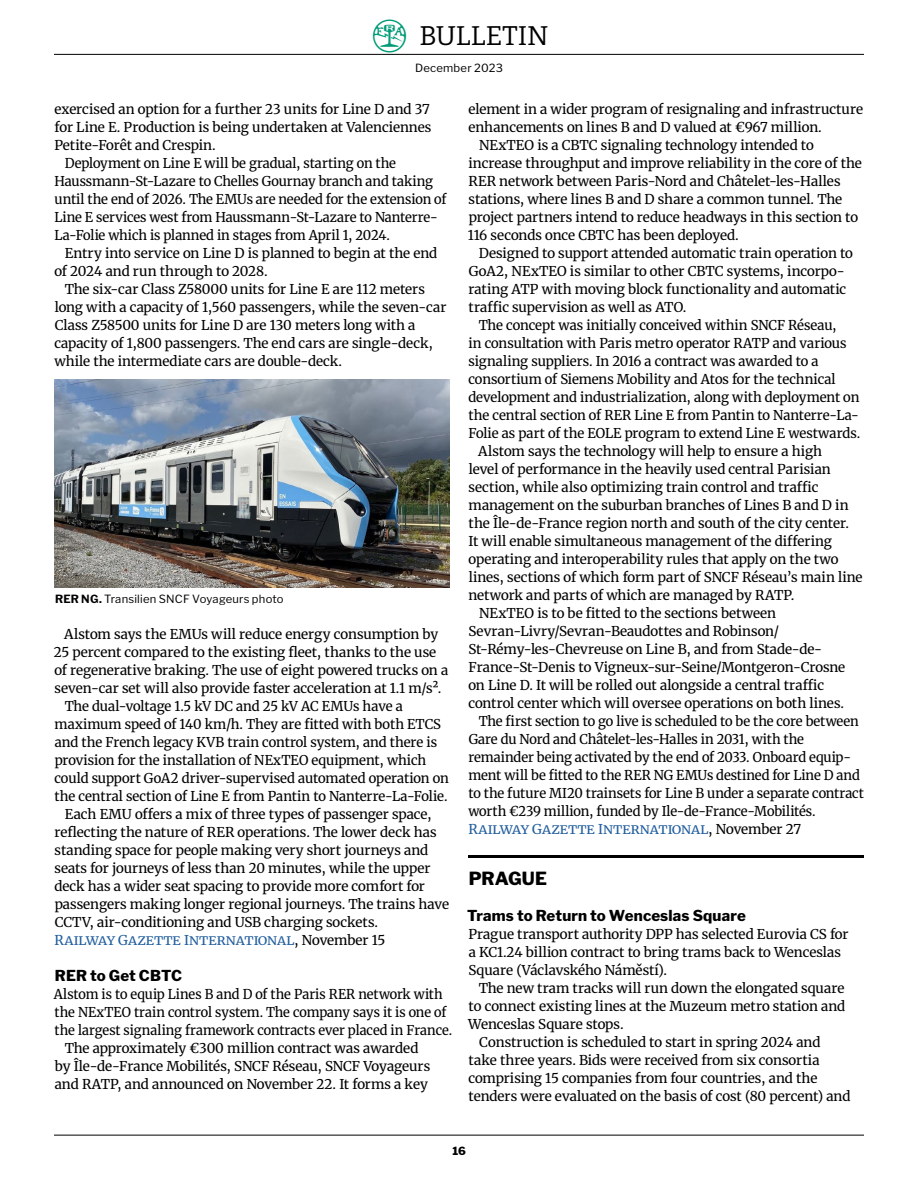
<style>
.page{position:relative;width:918px;height:1188px;background:#fff}
.page>*{position:absolute;margin:0;border:0;box-sizing:border-box;transform-origin:0 0}
.t1{font:27px "Bitter";color:#000}
.t2{font:800 18px "Libre Franklin";color:#000}
.t3{font:800 15px "Libre Franklin";letter-spacing:.01em;color:#000}
.t4{font:13.5px/18px "Merriweather";letter-spacing:-.005em;color:#000}
.t5{font:13.5px "Merriweather";letter-spacing:-.005em;color:#000;scale:.96 1}
.t6{font:13.5px "Merriweather";letter-spacing:.04em;color:#215e9e}
.t7{font:11.25px "Libre Franklin";letter-spacing:.02em;color:#000}
.t8{font:800 11.25px "Libre Franklin";color:#000}
.s1{font-family:"Just Headlights";font-size:33px;color:#009b77}
.s2{color:#000}
.s3{font-weight:700}
</style>
<div class="page">
<hr style="left:54px;top:1135px;width:810px;height:1px;background:#000">
<hr style="left:54px;top:54px;width:810px;height:1px;background:#000">
<hr style="left:468px;top:855px;width:396px;height:3px;background:#000">
<img style="left:54px;top:379px;width:396px;height:208px">
<h1 class="t1" style="left:373px;top:18px;width:177px"><span class="s1">E</span> BULLETIN</h1>
<p class="t7" style="left:415px;top:59px;width:90px">December 2023</p>
<p class="t4" style="left:54px;top:99px;width:377px">exercised an option for a further 23 units for Line D and 37</p>
<p class="t4" style="left:55px;top:117px;width:378px">for Line E. Production is being undertaken at Valenciennes</p>
<p class="t4" style="left:54px;top:135px;width:163px">Petite-Forêt and Crespin.</p>
<p class="t4" style="left:65px;top:153px;width:333px">Deployment on Line E will be gradual, starting on the</p>
<p class="t4" style="left:54px;top:171px;width:380px">Haussmann-St-Lazare to Chelles Gournay branch and taking</p>
<p class="t4" style="left:55px;top:189px;width:393px">until the end of 2026. The EMUs are needed for the extension of</p>
<p class="t4" style="left:54px;top:207px;width:385px">Line E services west from Haussmann-St-Lazare to Nanterre-</p>
<p class="t4" style="left:54px;top:225px;width:337px">La-Folie which is planned in stages from April 1, 2024.</p>
<p class="t4" style="left:65px;top:243px;width:374px">Entry into service on Line D is planned to begin at the end</p>
<p class="t4" style="left:54px;top:261px;width:215px">of 2024 and run through to 2028.</p>
<p class="t4" style="left:65px;top:279px;width:362px">The six-car Class Z58000 units for Line E are 112 meters</p>
<p class="t4" style="left:55px;top:297px;width:393px">long with a capacity of 1,560 passengers, while the seven-car</p>
<p class="t4" style="left:55px;top:315px;width:362px">Class Z58500 units for Line D are 130 meters long with a</p>
<p class="t4" style="left:54px;top:333px;width:380px">capacity of 1,800 passengers. The end cars are single-deck,</p>
<p class="t4" style="left:54px;top:351px;width:289px">while the intermediate cars are double-deck.</p>
<p class="t4" style="left:468px;top:99px;width:396px">element in a wider program of resignaling and infrastructure</p>
<p class="t4" style="left:468px;top:117px;width:355px">enhancements on lines B and D valued at €967 million.</p>
<p class="t4" style="left:479px;top:135px;width:336px">NExTEO is a CBTC signaling technology intended to</p>
<p class="t4" style="left:469px;top:153px;width:395px">increase throughput and improve reliability in the core of the</p>
<p class="t4" style="left:468px;top:171px;width:374px">RER network between Paris-Nord and Châtelet-les-Halles</p>
<p class="t4" style="left:469px;top:189px;width:375px">stations, where lines B and D share a common tunnel. The</p>
<p class="t4" style="left:469px;top:207px;width:391px">project partners intend to reduce headways in this section to</p>
<p class="t4" style="left:468px;top:225px;width:273px">116 seconds once CBTC has been deployed.</p>
<p class="t4" style="left:479px;top:243px;width:375px">Designed to support attended automatic train operation to</p>
<p class="t4" style="left:469px;top:261px;width:377px">GoA2, NExTEO is similar to other CBTC systems, incorpo-</p>
<p class="t4" style="left:468px;top:279px;width:379px">rating ATP with moving block functionality and automatic</p>
<p class="t4" style="left:469px;top:297px;width:219px">traffic supervision as well as ATO.</p>
<p class="t4" style="left:479px;top:315px;width:359px">The concept was initially conceived within SNCF Réseau,</p>
<p class="t4" style="left:469px;top:333px;width:380px">in consultation with Paris metro operator RATP and various</p>
<p class="t4" style="left:469px;top:351px;width:351px">signaling suppliers. In 2016 a contract was awarded to a</p>
<p class="t4" style="left:468px;top:369px;width:369px">consortium of Siemens Mobility and Atos for the technical</p>
<p class="t4" style="left:468px;top:387px;width:393px">development and industrialization, along with deployment on</p>
<p class="t4" style="left:469px;top:405px;width:392px">the central section of RER Line E from Pantin to Nanterre-La-</p>
<p class="t4" style="left:468px;top:423px;width:393px">Folie as part of the EOLE program to extend Line E westwards.</p>
<p class="t4" style="left:478px;top:441px;width:345px">Alstom says the technology will help to ensure a high</p>
<p class="t4" style="left:469px;top:459px;width:364px">level of performance in the heavily used central Parisian</p>
<p class="t4" style="left:469px;top:477px;width:351px">section, while also optimizing train control and traffic</p>
<p class="t4" style="left:469px;top:495px;width:382px">management on the suburban branches of Lines B and D in</p>
<p class="t4" style="left:469px;top:513px;width:382px">the Île-de-France region north and south of the city center.</p>
<p class="t4" style="left:468px;top:531px;width:365px">It will enable simultaneous management of the differing</p>
<p class="t4" style="left:468px;top:549px;width:372px">operating and interoperability rules that apply on the two</p>
<p class="t4" style="left:469px;top:567px;width:395px">lines, sections of which form part of SNCF Réseau’s main line</p>
<p class="t4" style="left:469px;top:585px;width:327px">network and parts of which are managed by RATP.</p>
<p class="t4" style="left:479px;top:603px;width:299px">NExTEO is to be fitted to the sections between</p>
<p class="t4" style="left:469px;top:621px;width:312px">Sevran-Livry/Sevran-Beaudottes and Robinson/</p>
<p class="t4" style="left:469px;top:639px;width:355px">St-Rémy-les-Chevreuse on Line B, and from Stade-de-</p>
<p class="t4" style="left:468px;top:657px;width:378px">France-St-Denis to Vigneux-sur-Seine/Montgeron-Crosne</p>
<p class="t4" style="left:468px;top:675px;width:357px">on Line D. It will be rolled out alongside a central traffic</p>
<p class="t4" style="left:468px;top:693px;width:377px">control center which will oversee operations on both lines.</p>
<p class="t4" style="left:479px;top:711px;width:382px">The first section to go live is scheduled to be the core between</p>
<p class="t4" style="left:469px;top:729px;width:337px">Gare du Nord and Châtelet-les-Halles in 2031, with the</p>
<p class="t4" style="left:468px;top:747px;width:384px">remainder being activated by the end of 2033. Onboard equip-</p>
<p class="t4" style="left:469px;top:765px;width:393px">ment will be fitted to the RER NG EMUs destined for Line D and</p>
<p class="t4" style="left:469px;top:783px;width:397px">to the future MI20 trainsets for Line B under a separate contract</p>
<p class="t4" style="left:468px;top:801px;width:349px">worth €239 million, funded by Ile-de-France-Mobilités.</p>
<p class="t6" style="left:468px;top:818px;width:334px">Railway Gazette International <span class="s2">, November 27</span></p>
<h2 class="t2" style="left:469px;top:864px;width:80px">PRAGUE</h2>
<p class="t3" style="left:467px;top:904px;width:280px">Trams to Return to Wenceslas Square</p>
<p class="t4" style="left:468px;top:924px;width:382px">Prague transport authority DPP has selected Eurovia CS for a KC1.24 billion contract to bring trams back to Wenceslas<br>Square (Václavského Náměstí).</p>
<p class="t4" style="left:479px;top:978px;width:367px">The new tram tracks will run down the elongated square</p>
<p class="t4" style="left:469px;top:996px;width:378px">to connect existing lines at the Muzeum metro station and</p>
<p class="t4" style="left:468px;top:1014px;width:157px">Wenceslas Square stops.</p>
<p class="t4" style="left:479px;top:1032px;width:343px">Construction is scheduled to start in spring 2024 and</p>
<p class="t4" style="left:469px;top:1050px;width:352px">take three years. Bids were received from six consortia</p>
<p class="t4" style="left:468px;top:1068px;width:350px">comprising 15 companies from four countries, and the</p>
<p class="t4" style="left:469px;top:1086px;width:383px">tenders were evaluated on the basis of cost (80 percent) and</p>
<p class="t7" style="left:55px;top:590px;width:230px"><span class="s3">RER NG.</span> Transilien SNCF Voyageurs photo</p>
<p class="t4" style="left:64px;top:624px;width:375px">Alstom says the EMUs will reduce energy consumption by</p>
<p class="t4" style="left:54px;top:642px;width:384px">25 percent compared to the existing fleet, thanks to the use</p>
<p class="t4" style="left:54px;top:660px;width:395px">of regenerative braking. The use of eight powered trucks on a</p>
<p class="t4" style="left:55px;top:678px;width:388px">seven-car set will also provide faster acceleration at 1.1 m/s².</p>
<p class="t4" style="left:65px;top:696px;width:340px">The dual-voltage 1.5 kV DC and 25 kV AC EMUs have a</p>
<p class="t4" style="left:55px;top:714px;width:388px">maximum speed of 140 km/h. They are fitted with both ETCS</p>
<p class="t4" style="left:55px;top:732px;width:384px">and the French legacy KVB train control system, and there is</p>
<p class="t4" style="left:55px;top:750px;width:373px">provision for the installation of NExTEO equipment, which</p>
<p class="t4" style="left:54px;top:768px;width:396px">could support GoA2 driver-supervised automated operation on</p>
<p class="t4" style="left:55px;top:786px;width:394px">the central section of Line E from Pantin to Nanterre-La-Folie.</p>
<p class="t4" style="left:65px;top:804px;width:368px">Each EMU offers a mix of three types of passenger space,</p>
<p class="t4" style="left:54px;top:822px;width:384px">reflecting the nature of RER operations. The lower deck has</p>
<p class="t4" style="left:55px;top:840px;width:375px">standing space for people making very short journeys and</p>
<p class="t4" style="left:55px;top:858px;width:377px">seats for journeys of less than 20 minutes, while the upper</p>
<p class="t4" style="left:54px;top:876px;width:372px">deck has a wider seat spacing to provide more comfort for</p>
<p class="t4" style="left:55px;top:894px;width:396px">passengers making longer regional journeys. The trains have</p>
<p class="t4" style="left:55px;top:912px;width:325px">CCTV, air-conditioning and USB charging sockets.</p>
<p class="t6" style="left:54px;top:929px;width:333px">Railway Gazette International <span class="s2">, November 15</span></p>
<p class="t3" style="left:55px;top:964px;width:129px">RER to Get CBTC</p>
<p class="t5" style="left:54px;top:983px;width:407px">Alstom is to equip Lines B and D of the Paris RER network with</p>
<p class="t5" style="left:55px;top:1001px;width:410px">the NExTEO train control system. The company says it is one of</p>
<p class="t5" style="left:55px;top:1019px;width:416px">the largest signaling framework contracts ever placed in France.</p>
<p class="t4" style="left:65px;top:1038px;width:355px">The approximately €300 million contract was awarded</p>
<p class="t4" style="left:55px;top:1056px;width:377px">by Île-de-France Mobilités, SNCF Réseau, SNCF Voyageurs</p>
<p class="t4" style="left:55px;top:1074px;width:375px">and RATP, and announced on November 22. It forms a key</p>
<p class="t8" style="left:452px;top:1142px;width:15px">16</p>
</div>
